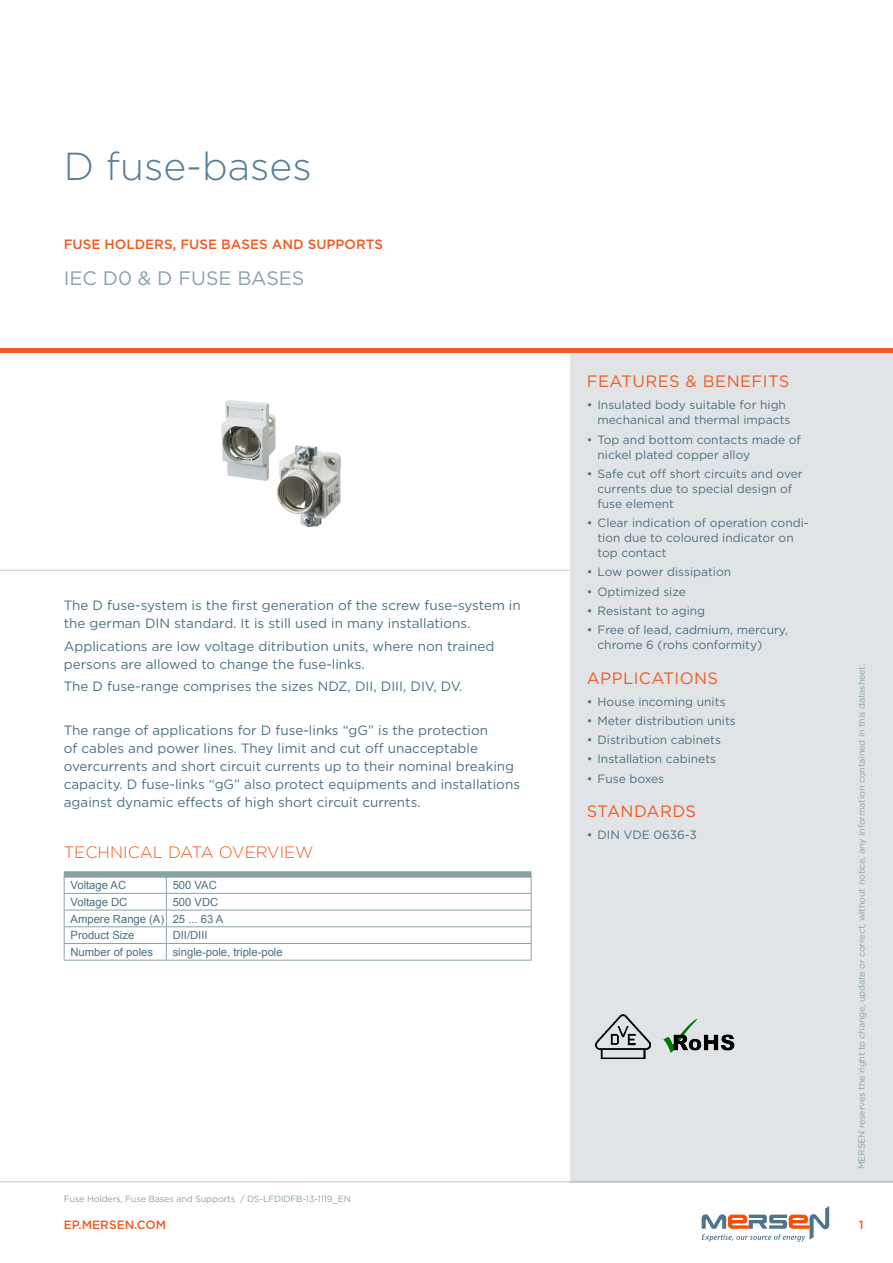
<style>
.page{position:relative;width:893px;height:1263px;background:#fff}
.page>*{position:absolute;margin:0;border:0;box-sizing:border-box;transform-origin:0 0}
.t1{font:300 39px "Gotham";color:#587d98}
.t2{font:19.5px "Gotham";color:#8ba1a9}
.t3{font:16.5px "Gotham";letter-spacing:.025em;color:#f15a22}
.t4{font:300 16.5px "Gotham";color:#f15a22}
.t5{font:13.5px/18px "Gotham";color:#4c7080}
.t6{font:500 13.5px "Gotham";color:#f15a22}
.t7{font:12px/15px "Gotham";color:#4c7080}
.t8{font:500 12px "Gotham";color:#f15a22}
.t9{font:11.25px/16.6px "Arial";color:#4c7080}
.t10{font:9px "Gotham";letter-spacing:-.015em;color:#8ba1a9}
</style>
<div class="page">
<hr style="left:0;top:1181px;width:893px;height:1px;background:#bec8cd">
<div style="left:570px;top:353px;width:323px;height:829px;background:#e1e4e7"></div>
<hr style="left:0;top:349px;width:893px;height:4px;background:#f15a22">
<hr style="left:0;top:570px;width:570px;height:1px;background:#bec8cd">
<svg style="left:702px;top:1206px;width:127px;height:36px"></svg>
<div style="left:64px;top:871px;width:467px;height:6px;background:#8ba1a9"></div>
<hr style="left:64px;top:893px;width:102px;height:1px;background:#8ba1a9">
<hr style="left:166px;top:893px;width:365px;height:1px;background:#8ba1a9">
<hr style="left:64px;top:910px;width:102px;height:1px;background:#8ba1a9">
<hr style="left:166px;top:910px;width:365px;height:1px;background:#8ba1a9">
<hr style="left:64px;top:926px;width:102px;height:1px;background:#8ba1a9">
<hr style="left:166px;top:926px;width:365px;height:1px;background:#8ba1a9">
<hr style="left:64px;top:943px;width:102px;height:1px;background:#8ba1a9">
<svg style="left:64px;top:877px;width:1px;height:83px"></svg>
<hr style="left:64px;top:960px;width:102px;height:1px;background:#8ba1a9">
<hr style="left:166px;top:943px;width:365px;height:1px;background:#8ba1a9">
<svg style="left:166px;top:877px;width:1px;height:83px"></svg>
<svg style="left:531px;top:877px;width:1px;height:83px"></svg>
<hr style="left:166px;top:960px;width:365px;height:1px;background:#8ba1a9">
<img style="left:221px;top:400px;width:120px;height:127px">
<img style="left:595px;top:1014px;width:56px;height:45px">
<img style="left:663px;top:1020px;width:72px;height:33px">
<h1 class="t1" style="left:64px;top:142px;width:249px">D fuse-bases</h1>
<p class="t6" style="left:64px;top:235px;width:321px">FUSE HOLDERS, FUSE BASES AND SUPPORTS</p>
<h2 class="t2" style="left:64px;top:265px;width:242px">IEC D0 &amp; D FUSE BASES</h2>
<p class="t5" style="left:64px;top:596px;width:459px">The D fuse-system is the first generation of the screw fuse-system in the german DIN standard. It is still used in many installations.</p>
<p class="t5" style="left:64px;top:637px;width:432px">Applications are low voltage ditribution units, where non trained persons are allowed to change the fuse-links.</p>
<p class="t5" style="left:64px;top:677px;width:400px">The D fuse-range comprises the sizes NDZ, DII, DIII, DIV, DV.</p>
<p class="t5" style="left:64px;top:721px;width:458px">The range of applications for D fuse-links “gG” is the protection<br>of cables and power lines. They limit and cut off unacceptable overcurrents and short circuit currents up to their nominal breaking capacity. D fuse-links “gG” also protect equipments and installations against dynamic effects of high short circuit currents.</p>
<p class="t4" style="left:64px;top:841px;width:251px">TECHNICAL DATA OVERVIEW</p>
<p class="t9" style="left:71px;top:877px;width:57px">Voltage AC</p>
<p class="t9" style="left:173px;top:877px;width:46px">500 VAC</p>
<p class="t9" style="left:71px;top:894px;width:58px">Voltage DC</p>
<p class="t9" style="left:71px;top:894px;width:154px;text-indent:102px">500 VDC<br>Ampere Range (A) 25 ... 63 A<br>Product Size</p>
<p class="t9" style="left:173px;top:927px;width:37px">DII/DIII</p>
<p class="t9" style="left:71px;top:944px;width:84px">Number of poles</p>
<p class="t9" style="left:173px;top:944px;width:112px">single-pole, triple-pole</p>
<p class="t3" style="left:587px;top:371px;width:204px">FEATURES &amp; BENEFITS</p>
<p class="t7" style="left:597px;top:397px;width:195px;text-indent:-11px">• Insulated body suitable for high mechanical and thermal impacts</p>
<p class="t7" style="left:597px;top:432px;width:205px;text-indent:-11px">• Top and bottom contacts made of nickel plated copper alloy</p>
<p class="t7" style="left:597px;top:466px;width:207px;text-indent:-11px">• Safe cut off short circuits and over currents due to special design of fuse element</p>
<p class="t7" style="left:597px;top:515px;width:213px;text-indent:-11px">• Clear indication of operation condi&shy;tion due to coloured indicator on top contact</p>
<p class="t7" style="left:587px;top:564px;width:146px">• Low power dissipation</p>
<p class="t7" style="left:587px;top:584px;width:101px">• Optimized size</p>
<p class="t7" style="left:587px;top:603px;width:120px">• Resistant to aging</p>
<p class="t7" style="left:597px;top:622px;width:192px;text-indent:-11px">• Free of lead, cadmium, mercury, chrome 6 (rohs conformity)</p>
<p class="t3" style="left:587px;top:667px;width:133px">APPLICATIONS</p>
<p class="t7" style="left:587px;top:693px;width:140px">• House incoming units</p>
<p class="t7" style="left:587px;top:713px;width:151px">• Meter distribution units</p>
<p class="t7" style="left:587px;top:732px;width:136px">• Distribution cabinets</p>
<p class="t7" style="left:587px;top:751px;width:131px">• Installation cabinets</p>
<p class="t7" style="left:587px;top:770px;width:79px">• Fuse boxes</p>
<p class="t3" style="left:587px;top:800px;width:111px">STANDARDS</p>
<p class="t7" style="left:587px;top:827px;width:112px">• DIN VDE 0636-3</p>
<p class="t10" style="left:856px;top:1169px;width:507px;rotate:-90deg">MERSEN reserves the right to change, update or correct, without notice, any information contained in this datasheet.</p>
<p class="t10" style="left:64px;top:1193px;width:289px">Fuse Holders, Fuse Bases and Supports / DS-LFDIDFB-13-1119_EN</p>
<p class="t8" style="left:64px;top:1217px;width:104px">EP.MERSEN.COM</p>
<p class="t8" style="left:859px;top:1217px;width:6px">1</p>
</div>
